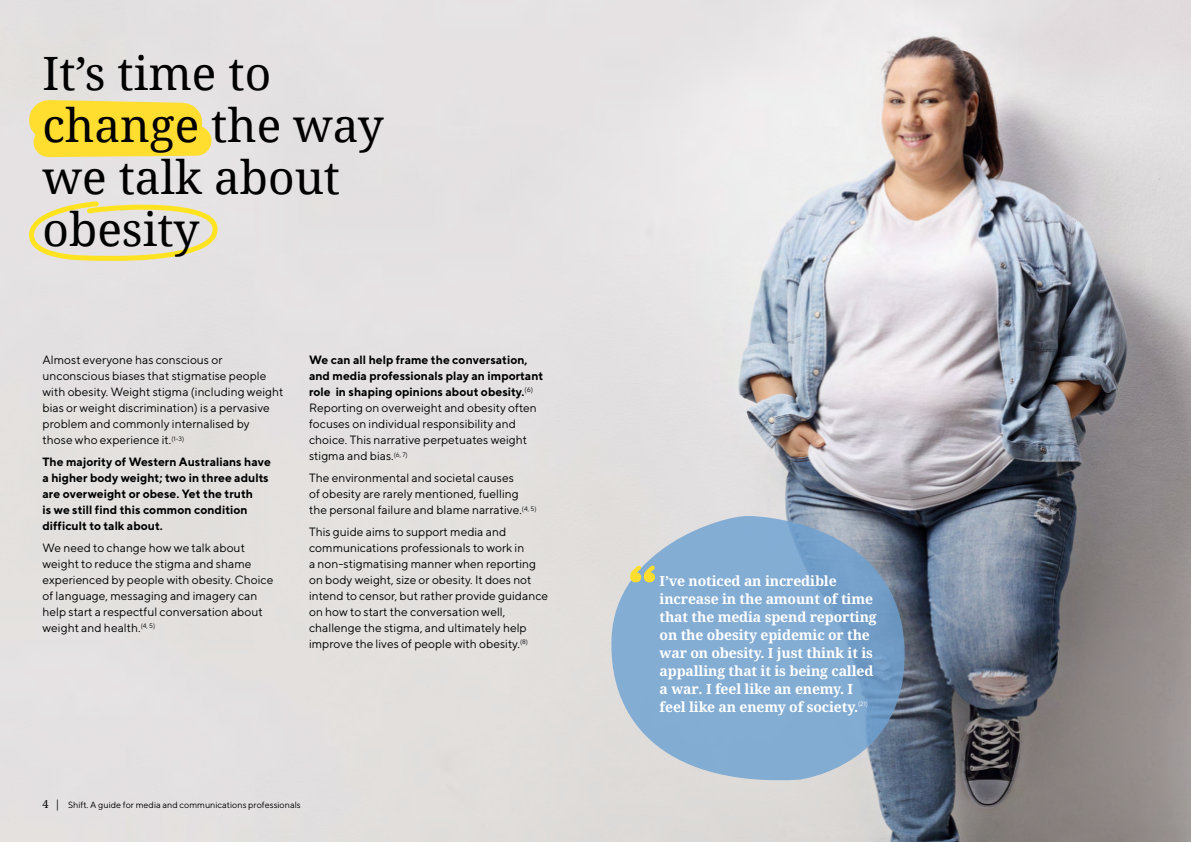
<style>
.page{position:relative;width:1191px;height:842px;background:#fff}
.page>*{position:absolute;margin:0;border:0;box-sizing:border-box;transform-origin:0 0}
.t1{font:46px/52px "Noto Serif";color:#000}
.t2{font:700 14px/18px "Noto Serif";letter-spacing:-.01em;color:#fff}
.t3{font:12px/16px "TT Norms";color:#000}
.t4{font:700 12px/16px "TT Norms";color:#000}
.t5{font:9px "TT Norms";color:#000}
.t6{font:6.4px "TT Norms";color:#fff}
.s1{font-weight:700}
.s2{font-family:"Noto Serif";font-size:11px}
</style>
<div class="page">
<img style="left:0;top:0;width:1191px;height:842px">
<svg style="left:8px;top:79px;width:219px;height:93px;background:#f1e090"></svg>
<svg style="left:608px;top:516px;width:300px;height:271px;background:#8eaecd"></svg>
<svg style="left:23px;top:198px;width:197px;height:68px;background:#e9e2c4"></svg>
<svg style="left:626px;top:562px;width:33px;height:22px"></svg>
<h1 class="t1" style="left:43px;top:46px;width:343px">It’s time to change the way we talk about obesity</h1>
<p class="t3" style="left:43px;top:352px;width:242px">Almost everyone has conscious or unconscious biases that stigmatise people with obesity. Weight stigma (including weight bias or weight discrimination) is a pervasive problem and commonly internalised by<br>those who experience it.<sup>(1-3)</sup></p>
<p class="t4" style="left:43px;top:454px;width:230px">The majority of Western Australians have a higher body weight; two in three adults are overweight or obese. Yet the truth<br>is we still find this common condition difficult to talk about.</p>
<p class="t3" style="left:43px;top:539px;width:232px">We need to change how we talk about weight to reduce the stigma and shame experienced by people with obesity. Choice of language, messaging and imagery can help start a respectful conversation about weight and health.<sup>(4,</sup> <sup>5)</sup></p>
<p class="t3" style="left:309px;top:352px;width:236px"><span class="s1">We can all help frame the conversation, and media professionals play an important role in shaping opinions about obesity.</span><sup>(6)<br></sup>Reporting on overweight and obesity often focuses on individual responsibility and choice. This narrative perpetuates weight stigma and bias.<sup>(6,</sup> <sup>7)</sup></p>
<p class="t3" style="left:309px;top:470px;width:229px">The environmental and societal causes<br>of obesity are rarely mentioned, fuelling the personal failure and blame narrative.<sup>(4,</sup> <sup>5)</sup></p>
<p class="t3" style="left:309px;top:523px;width:241px">This guide aims to support media and communications professionals to work in<br>a non-stigmatising manner when reporting on body weight, size or obesity. It does not intend to censor, but rather provide guidance on how to start the conversation well, challenge the stigma, and ultimately help improve the lives of people with obesity.<sup>(8)</sup></p>
<p class="t5" style="left:43px;top:799px;width:260px"><span class="s2">4 |</span> Shift. A guide for media and communications professionals</p>
<p class="t2" style="left:659px;top:572px;width:219px">I’ve noticed an incredible increase in the amount of time that the media spend reporting on the obesity epidemic or the war on obesity. I just think it is appalling that it is being called a war. I feel like an enemy. I feel like an enemy of society.</p>
<p class="t6" style="left:858px;top:699px;width:12px">(21)</p>
</div>
